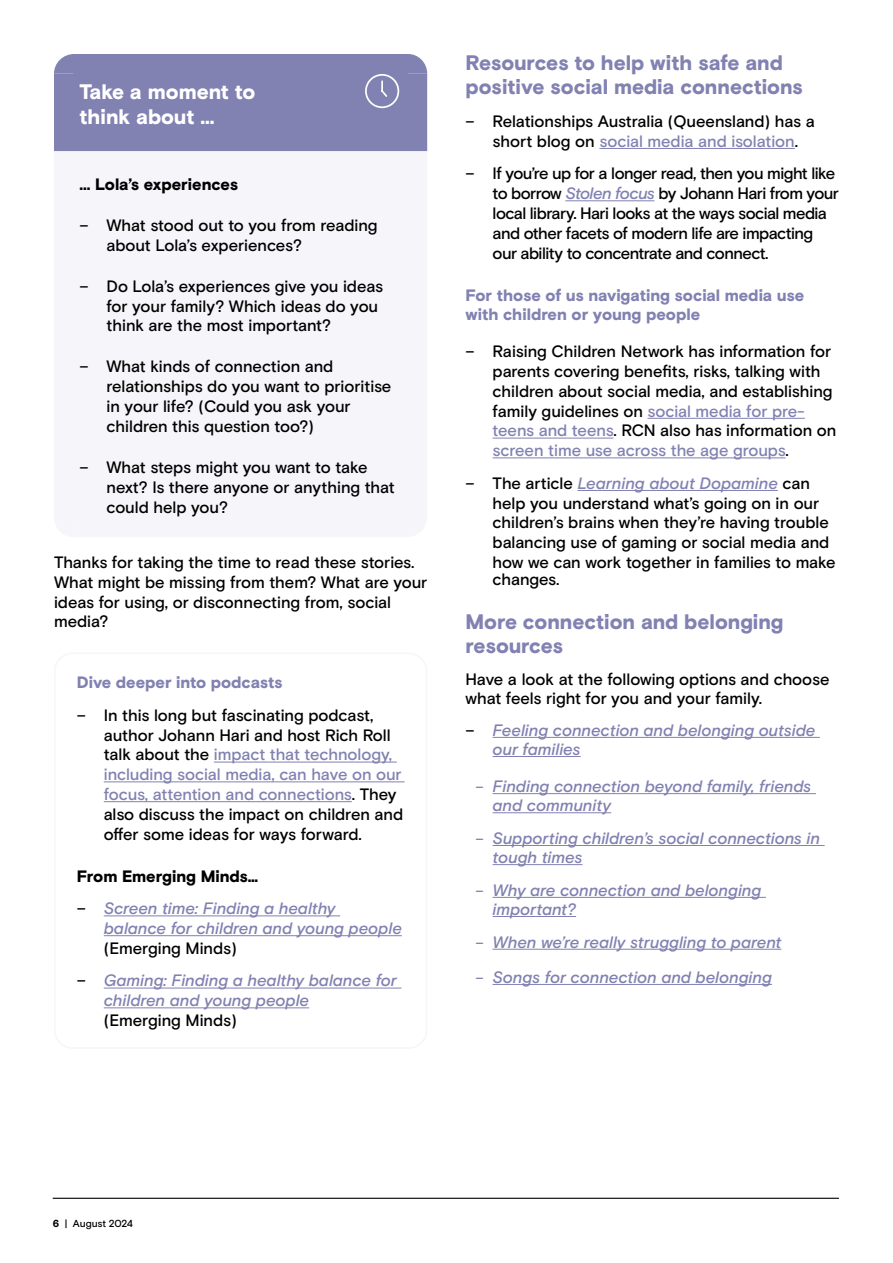
<style>
.page{position:relative;width:893px;height:1263px;background:#fff}
.page>*{position:absolute;margin:0;border:0;box-sizing:border-box;transform-origin:0 0}
.t1{font:900 21px/24px "Basis Grotesque Pro";letter-spacing:-.005em;color:#8181b2}
.t2{font:900 21px/25.2px "Basis Grotesque Pro";letter-spacing:-.005em;color:#fff}
.t3{font:500 16.5px/19.8px "Basis Grotesque Pro";letter-spacing:-.005em;color:#000}
.t4{font:italic 500 16.5px/19px "Basis Grotesque Pro";color:#8181b2}
.t5{font:500 16.5px/19.8px "Basis Grotesque Pro";letter-spacing:-.035em;color:#000}
.t6{font:900 16.5px/19.8px "Basis Grotesque Pro";color:#8181b2}
.t7{font:900 16.5px "Basis Grotesque Pro";letter-spacing:-.005em;color:#000}
.t8{font:500 10.2px "Basis Grotesque Pro";letter-spacing:-.015em;color:#000}
.s1{color:#8181b2}
.s2{font-style:normal;color:#000}
.s3{font-style:italic;color:#8181b2}
.s4{font-style:normal;font-size:15px}
.s5{font-weight:900}
</style>
<div class="page">
<div style="left:54px;top:54px;width:373px;height:97px;background:#8181b2"></div>
<hr style="left:214px;top:762px;width:183px;height:1px;background:#8181b2">
<hr style="left:104px;top:781px;width:301px;height:1px;background:#8181b2">
<hr style="left:104px;top:801px;width:248px;height:1px;background:#8181b2">
<hr style="left:104px;top:915px;width:236px;height:1px;background:#8181b2">
<hr style="left:104px;top:935px;width:298px;height:1px;background:#8181b2">
<hr style="left:104px;top:988px;width:297px;height:1px;background:#8181b2">
<hr style="left:104px;top:1007px;width:205px;height:1px;background:#8181b2">
<div style="left:54px;top:653px;width:373px;height:396px;border:2px solid #f6f6fa;border-radius:18px"></div>
<hr style="left:599px;top:148px;width:196px;height:1px;background:#8181b2">
<hr style="left:565px;top:200px;width:89px;height:1px;background:#8181b2">
<hr style="left:647px;top:418px;width:158px;height:1px;background:#8181b2">
<hr style="left:493px;top:438px;width:120px;height:1px;background:#8181b2">
<hr style="left:493px;top:457px;width:293px;height:1px;background:#8181b2">
<hr style="left:577px;top:490px;width:201px;height:1px;background:#8181b2">
<hr style="left:493px;top:737px;width:327px;height:1px;background:#8181b2">
<hr style="left:493px;top:756px;width:88px;height:1px;background:#8181b2">
<hr style="left:493px;top:793px;width:323px;height:1px;background:#8181b2">
<hr style="left:493px;top:812px;width:118px;height:1px;background:#8181b2">
<hr style="left:493px;top:845px;width:332px;height:1px;background:#8181b2">
<hr style="left:493px;top:864px;width:90px;height:1px;background:#8181b2">
<hr style="left:493px;top:897px;width:273px;height:1px;background:#8181b2">
<hr style="left:493px;top:916px;width:83px;height:1px;background:#8181b2">
<hr style="left:493px;top:949px;width:288px;height:1px;background:#8181b2">
<hr style="left:493px;top:984px;width:279px;height:1px;background:#8181b2">
<hr style="left:53px;top:1198px;width:786px;height:1px;background:#000">
<p class="t2" style="left:80px;top:80px;width:177px">Take a moment to think about ...</p>
<p class="t7" style="left:80px;top:174px;width:160px">... Lola’s experiences</p>
<p class="t3" style="left:107px;top:216px;width:273px;text-indent:-27px">– What stood out to you from reading about Lola’s experiences?</p>
<p class="t3" style="left:107px;top:277px;width:278px;text-indent:-27px">– Do Lola’s experiences give you ideas for your family? Which ideas do you think are the most important?</p>
<p class="t3" style="left:107px;top:357px;width:286px;text-indent:-27px">– What kinds of connection and relationships do you want to prioritise in your life? (Could you ask your children this question too?)</p>
<p class="t3" style="left:107px;top:458px;width:290px;text-indent:-27px">– What steps might you want to take next? Is there anyone or anything that could help you?</p>
<p class="t3" style="left:54px;top:553px;width:375px">Thanks for taking the time to read these stories.<br>What might be missing from them? What are your ideas for using, or disconnecting from, social media?</p>
<p class="t6" style="left:77px;top:673px;width:207px">Dive deeper into podcasts</p>
<p class="t3" style="left:104px;top:706px;width:301px;text-indent:-27px">– In this long but fascinating podcast, author Johann Hari and host Rich Roll talk about the <span class="s1">impact that technology, including social media, can have on our focus, attention and connections</span>. They also discuss the impact on children and offer some ideas for ways forward.</p>
<p class="t7" style="left:77px;top:866px;width:183px">From Emerging Minds…</p>
<p class="t4" style="left:104px;top:899px;width:300px;line-height:19.8px;text-indent:-27px"><span class="s2">–</span> Screen time: Finding a healthy balance for children and young people</p>
<p class="t3" style="left:104px;top:939px;width:134px">(Emerging Minds)</p>
<p class="t4" style="left:104px;top:971px;width:295px;line-height:19.8px;text-indent:-27px"><span class="s2">–</span> Gaming: Finding a healthy balance for children and young people</p>
<p class="t3" style="left:104px;top:1011px;width:134px">(Emerging Minds)</p>
<p class="t1" style="left:466px;top:52px;width:339px">Resources to help with safe and positive social media connections</p>
<p class="t3" style="left:493px;top:112px;width:324px;text-indent:-27px">– Relationships Australia (Queensland) has a short blog on <span class="s1">social media and isolation</span>.</p>
<p class="t5" style="left:493px;top:164px;width:348px;text-indent:-27px">– If you’re up for a longer read, then you might like to borrow <span class="s3">Stolen focus</span> by Johann Hari from your local library. Hari looks at the ways social media and other facets of modern life are impacting our ability to concentrate and connect.</p>
<p class="t6" style="left:466px;top:286px;width:340px">For those of us navigating social media use with children or young people</p>
<p class="t3" style="left:493px;top:342px;width:345px;text-indent:-27px">– Raising Children Network has information for parents covering benefits, risks, talking with children about social media, and establishing family guidelines on <span class="s1">social media for pre&shy;teens and teens</span>. RCN also has information on <span class="s1">screen time use across the age groups</span>.</p>
<p class="t3" style="left:493px;top:474px;width:345px;text-indent:-27px">– The article <span class="s3">Learning about Dopamine</span> can help you understand what’s going on in our children’s brains when they’re having trouble balancing use of gaming or social media and how we can work together in families to make</p>
<p class="t3" style="left:493px;top:570px;width:68px">changes.</p>
<p class="t1" style="left:466px;top:611px;width:319px">More connection and belonging resources</p>
<p class="t3" style="left:466px;top:670px;width:365px;line-height:19px">Have a look at the following options and choose what feels right for you and your family.</p>
<p class="t4" style="left:493px;top:721px;width:324px;text-indent:-27px"><span class="s2">–</span> Feeling connection and belonging outside our families</p>
<p class="t4" style="left:493px;top:777px;width:320px;text-indent:-17px"><span class="s4">–</span> Finding connection beyond family, friends and community</p>
<p class="t4" style="left:493px;top:829px;width:329px;text-indent:-17px"><span class="s4">–</span> Supporting children’s social connections in tough times</p>
<p class="t4" style="left:493px;top:881px;width:270px;text-indent:-17px"><span class="s4">–</span> Why are connection and belonging important?</p>
<p class="t4" style="left:476px;top:933px;width:307px"><span class="s4">–</span> When we’re really struggling to parent</p>
<p class="t4" style="left:476px;top:968px;width:298px"><span class="s4">–</span> Songs for connection and belonging</p>
<p class="t8" style="left:53px;top:1217px;width:82px"><span class="s5">6</span> | August 2024</p>
</div>
